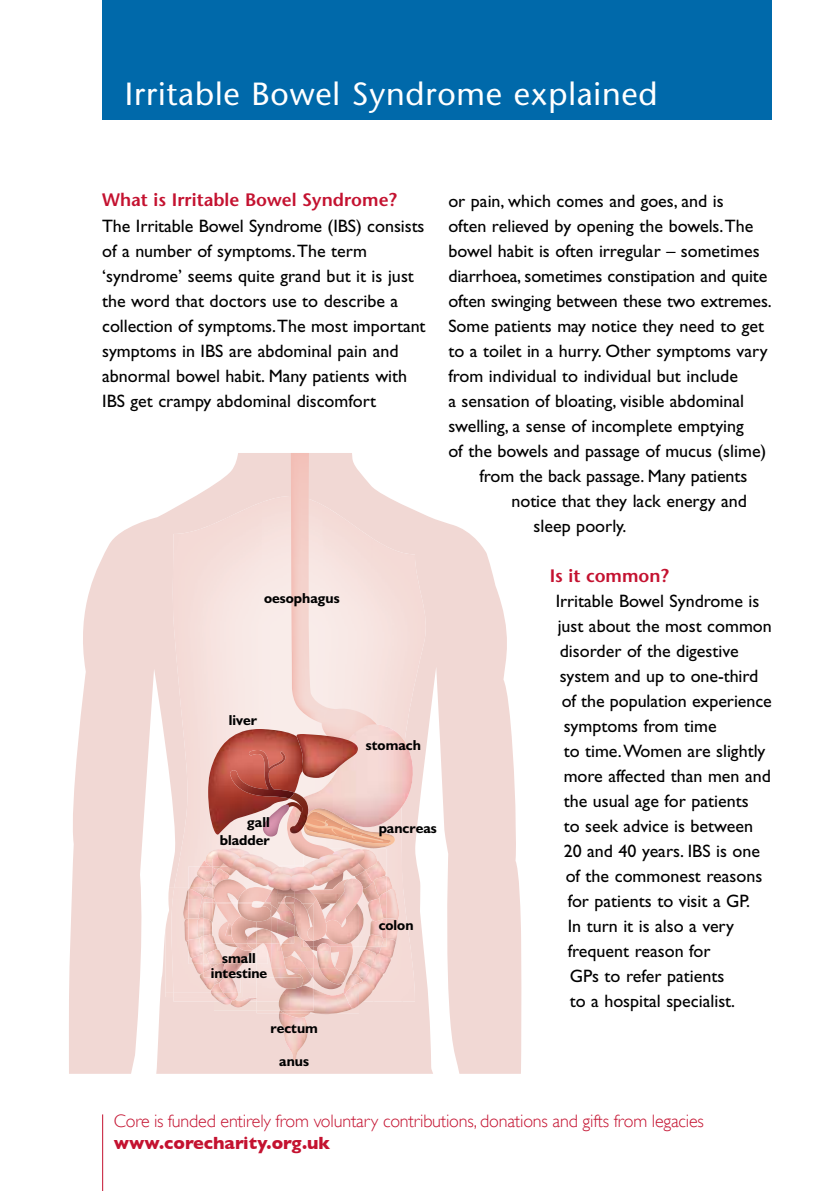
<style>
.page{position:relative;width:840px;height:1191px;background:#fff}
.page>*{position:absolute;margin:0;border:0;box-sizing:border-box;transform-origin:0 0}
.t1{font:500 32px "Stone Sans Std";letter-spacing:.025em;color:#fff}
.t2{font:18px/25px "Gill Sans Std";color:#000}
.t3{font:300 18px "Gill Sans";letter-spacing:-.01em;color:#c41230}
.t4{font:600 18px "Stone Sans Std";color:#c41230}
.t5{font:700 18px "Gill Sans";color:#c41230}
.t6{font:700 14.4px/17.4px "Humanist 521 BT";color:#000;text-align:right}
</style>
<div class="page">
<div style="left:102px;top:0;width:669px;height:119px;background:#0069aa"></div>
<hr style="left:102px;top:1114px;width:1px;height:77px;background:#c41230">
<svg style="left:69px;top:453px;width:452px;height:620px;fill:#f1d8d4"></svg>
<img style="left:200px;top:496px;width:174px;height:237px">
<div style="left:171px;top:529px;width:30px;height:358px;background:#f4dbd6"></div>
<div style="left:373px;top:538px;width:58px;height:203px;background:#f4dcd7"></div>
<img style="left:200px;top:733px;width:8px;height:30px">
<img style="left:200px;top:763px;width:28px;height:93px">
<img style="left:228px;top:834px;width:58px;height:22px">
<div style="left:374px;top:830px;width:28px;height:171px;background:#f4dbd6"></div>
<div style="left:401px;top:852px;width:14px;height:149px;background:#f3d9d5"></div>
<img style="left:359px;top:946px;width:15px;height:55px">
<img style="left:173px;top:997px;width:41px;height:4px">
<img style="left:278px;top:1013px;width:30px;height:48px">
<img style="left:284px;top:1005px;width:76px;height:13px">
<img style="left:205px;top:849px;width:12px;height:7px">
<img style="left:386px;top:876px;width:6px;height:12px">
<img style="left:386px;top:888px;width:13px;height:32px">
<img style="left:386px;top:918px;width:12px;height:24px">
<img style="left:381px;top:938px;width:14px;height:20px">
<img style="left:365px;top:946px;width:16px;height:8px">
<img style="left:372px;top:954px;width:18px;height:20px">
<img style="left:359px;top:949px;width:17px;height:18px">
<img style="left:165px;top:887px;width:20px;height:110px">
<img style="left:165px;top:899px;width:4px;height:93px">
<img style="left:169px;top:899px;width:16px;height:93px">
<img style="left:183px;top:899px;width:2px;height:21px">
<img style="left:184px;top:918px;width:1px;height:24px">
<img style="left:372px;top:968px;width:11px;height:22px">
<img style="left:359px;top:961px;width:13px;height:44px">
<svg style="left:359px;top:976px;width:3px;height:7px"></svg>
<img style="left:353px;top:848px;width:33px;height:98px">
<img style="left:370px;top:919px;width:16px;height:19px">
<img style="left:365px;top:889px;width:14px;height:13px">
<img style="left:368px;top:898px;width:15px;height:23px">
<img style="left:355px;top:876px;width:18px;height:13px">
<img style="left:353px;top:869px;width:12px;height:7px">
<img style="left:365px;top:860px;width:20px;height:21px">
<img style="left:364px;top:849px;width:13px;height:20px">
<img style="left:373px;top:876px;width:13px;height:20px">
<img style="left:379px;top:891px;width:7px;height:28px">
<svg style="left:383px;top:938px;width:3px;height:8px"></svg>
<img style="left:365px;top:934px;width:18px;height:12px">
<img style="left:353px;top:878px;width:12px;height:30px">
<img style="left:353px;top:903px;width:11px;height:31px">
<img style="left:256px;top:1010px;width:23px;height:3px">
<img style="left:342px;top:951px;width:17px;height:38px">
<img style="left:284px;top:989px;width:75px;height:24px">
<img style="left:353px;top:962px;width:6px;height:12px">
<img style="left:343px;top:974px;width:16px;height:22px">
<img style="left:344px;top:983px;width:15px;height:25px">
<img style="left:345px;top:951px;width:8px;height:30px">
<img style="left:330px;top:984px;width:12px;height:5px">
<img style="left:353px;top:911px;width:6px;height:23px">
<img style="left:330px;top:968px;width:15px;height:16px">
<img style="left:335px;top:951px;width:12px;height:17px">
<img style="left:330px;top:951px;width:5px;height:17px">
<img style="left:349px;top:875px;width:4px;height:3px">
<svg style="left:349px;top:869px;width:4px;height:6px"></svg>
<img style="left:330px;top:879px;width:12px;height:15px">
<img style="left:342px;top:878px;width:11px;height:30px">
<svg style="left:347px;top:934px;width:12px;height:17px"></svg>
<img style="left:347px;top:927px;width:6px;height:16px">
<img style="left:330px;top:894px;width:17px;height:17px">
<img style="left:331px;top:944px;width:16px;height:7px">
<svg style="left:341px;top:908px;width:12px;height:19px"></svg>
<img style="left:330px;top:911px;width:17px;height:5px">
<img style="left:330px;top:916px;width:17px;height:28px">
<img style="left:214px;top:1004px;width:42px;height:6px">
<img style="left:230px;top:1000px;width:26px;height:7px">
<img style="left:214px;top:1000px;width:18px;height:4px">
<img style="left:256px;top:1001px;width:22px;height:9px">
<img style="left:256px;top:1000px;width:22px;height:1px">
<svg style="left:279px;top:1010px;width:5px;height:3px"></svg>
<img style="left:278px;top:1000px;width:35px;height:10px">
<svg style="left:185px;top:856px;width:145px;height:144px;background:#e9c0b9"></svg>
<img style="left:286px;top:834px;width:46px;height:30px">
<img style="left:332px;top:848px;width:23px;height:6px">
<img style="left:318px;top:854px;width:23px;height:4px">
<img style="left:302px;top:858px;width:47px;height:21px">
<img style="left:341px;top:849px;width:23px;height:20px">
<img style="left:295px;top:866px;width:39px;height:20px">
<img style="left:227px;top:848px;width:23px;height:6px">
<img style="left:240px;top:854px;width:24px;height:4px">
<img style="left:233px;top:858px;width:47px;height:21px">
<img style="left:217px;top:849px;width:23px;height:20px">
<img style="left:248px;top:866px;width:47px;height:20px">
<img style="left:268px;top:873px;width:46px;height:18px">
<img style="left:291px;top:453px;width:49px;height:271px">
<img style="left:321px;top:708px;width:59px;height:16px">
<img style="left:287px;top:724px;width:126px;height:106px">
<img style="left:303px;top:808px;width:92px;height:40px">
<img style="left:304px;top:811px;width:87px;height:32px">
<img style="left:310px;top:818px;width:22px;height:3px">
<img style="left:304px;top:821px;width:79px;height:20px">
<svg style="left:303px;top:792px;width:6px;height:34px"></svg>
<img style="left:303px;top:813px;width:4px;height:20px">
<img style="left:263px;top:834px;width:26px;height:2px">
<img style="left:303px;top:734px;width:55px;height:44px">
<img style="left:208px;top:729px;width:95px;height:105px">
<img style="left:230px;top:750px;width:64px;height:48px">
<img style="left:296px;top:736px;width:7px;height:35px">
<h1 class="t1" style="left:125px;top:75px;width:534px">Irritable Bowel Syndrome explained</h1>
<p class="t4" style="left:102px;top:189px;width:296px">What is Irritable Bowel Syndrome?</p>
<p class="t2" style="left:102px;top:213px;width:325px">The Irritable Bowel Syndrome (IBS) consists of a number of symptoms. The term ‘syndrome’ seems quite grand but it is just the word that doctors use to describe a collection of symptoms. The most important symptoms in IBS are abdominal pain and abnormal bowel habit. Many patients with IBS get crampy abdominal discomfort</p>
<p class="t6" style="left:264px;top:589px;width:77px">oesophagus</p>
<p class="t6" style="left:229px;top:711px;width:30px">liver</p>
<p class="t6" style="left:219px;top:813px;width:51px">gall bladder</p>
<p class="t6" style="left:211px;top:950px;width:58px;line-height:14.4px;text-align:center">small intestine</p>
<p class="t6" style="left:270px;top:1018px;width:49px">rectum</p>
<p class="t6" style="left:279px;top:1052px;width:31px">anus</p>
<p class="t6" style="left:365px;top:736px;width:56px">stomach</p>
<p class="t6" style="left:378px;top:818px;width:60px">pancreas</p>
<p class="t6" style="left:378px;top:916px;width:36px">colon</p>
<p class="t2" style="left:448px;top:188px;width:277px">or pain, which comes and goes, and is</p>
<p class="t2" style="left:448px;top:213px;width:306px">often relieved by opening the bowels. The</p>
<p class="t2" style="left:448px;top:238px;width:312px">bowel habit is often irregular – sometimes</p>
<p class="t2" style="left:448px;top:263px;width:320px">diarrhoea, sometimes constipation and quite</p>
<p class="t2" style="left:448px;top:288px;width:325px">often swinging between these two extremes.</p>
<p class="t2" style="left:448px;top:313px;width:317px">Some patients may notice they need to get</p>
<p class="t2" style="left:448px;top:338px;width:321px">to a toilet in a hurry. Other symptoms vary</p>
<p class="t2" style="left:448px;top:363px;width:291px">from individual to individual but include</p>
<p class="t2" style="left:448px;top:388px;width:297px">a sensation of bloating, visible abdominal</p>
<p class="t2" style="left:448px;top:413px;width:297px">swelling, a sense of incomplete emptying</p>
<p class="t2" style="left:448px;top:438px;width:319px">of the bowels and passage of mucus (slime)</p>
<p class="t2" style="left:479px;top:463px;width:269px">from the back passage. Many patients</p>
<p class="t2" style="left:511px;top:488px;width:237px">notice that they lack energy and</p>
<p class="t2" style="left:533px;top:513px;width:94px">sleep poorly.</p>
<p class="t4" style="left:549px;top:564px;width:121px">Is it common?</p>
<p class="t2" style="left:555px;top:588px;width:205px">Irritable Bowel Syndrome is</p>
<p class="t2" style="left:557px;top:613px;width:215px">just about the most common</p>
<p class="t2" style="left:559px;top:638px;width:180px">disorder of the digestive</p>
<p class="t2" style="left:559px;top:663px;width:200px">system and up to one-third</p>
<p class="t2" style="left:561px;top:688px;width:211px">of the population experience</p>
<p class="t2" style="left:563px;top:713px;width:154px">symptoms from time</p>
<p class="t2" style="left:563px;top:738px;width:203px">to time. Women are slightly</p>
<p class="t2" style="left:563px;top:763px;width:209px">more affected than men and</p>
<p class="t2" style="left:563px;top:788px;width:186px">the usual age for patients</p>
<p class="t2" style="left:563px;top:813px;width:191px">to seek advice is between</p>
<p class="t2" style="left:563px;top:838px;width:198px">20 and 40 years. IBS is one</p>
<p class="t2" style="left:565px;top:863px;width:198px">of the commonest reasons</p>
<p class="t2" style="left:567px;top:888px;width:184px">for patients to visit a GP.</p>
<p class="t2" style="left:567px;top:913px;width:168px">In turn it is also a very</p>
<p class="t2" style="left:567px;top:938px;width:144px">frequent reason for</p>
<p class="t2" style="left:569px;top:963px;width:156px">GPs to refer patients</p>
<p class="t2" style="left:569px;top:988px;width:167px">to a hospital specialist.</p>
<p class="t3" style="left:114px;top:1110px;width:591px">Core is funded entirely from voluntary contributions, donations and gifts from legacies</p>
<p class="t5" style="left:114px;top:1132px;width:218px">www.corecharity.org.uk</p>
</div>
